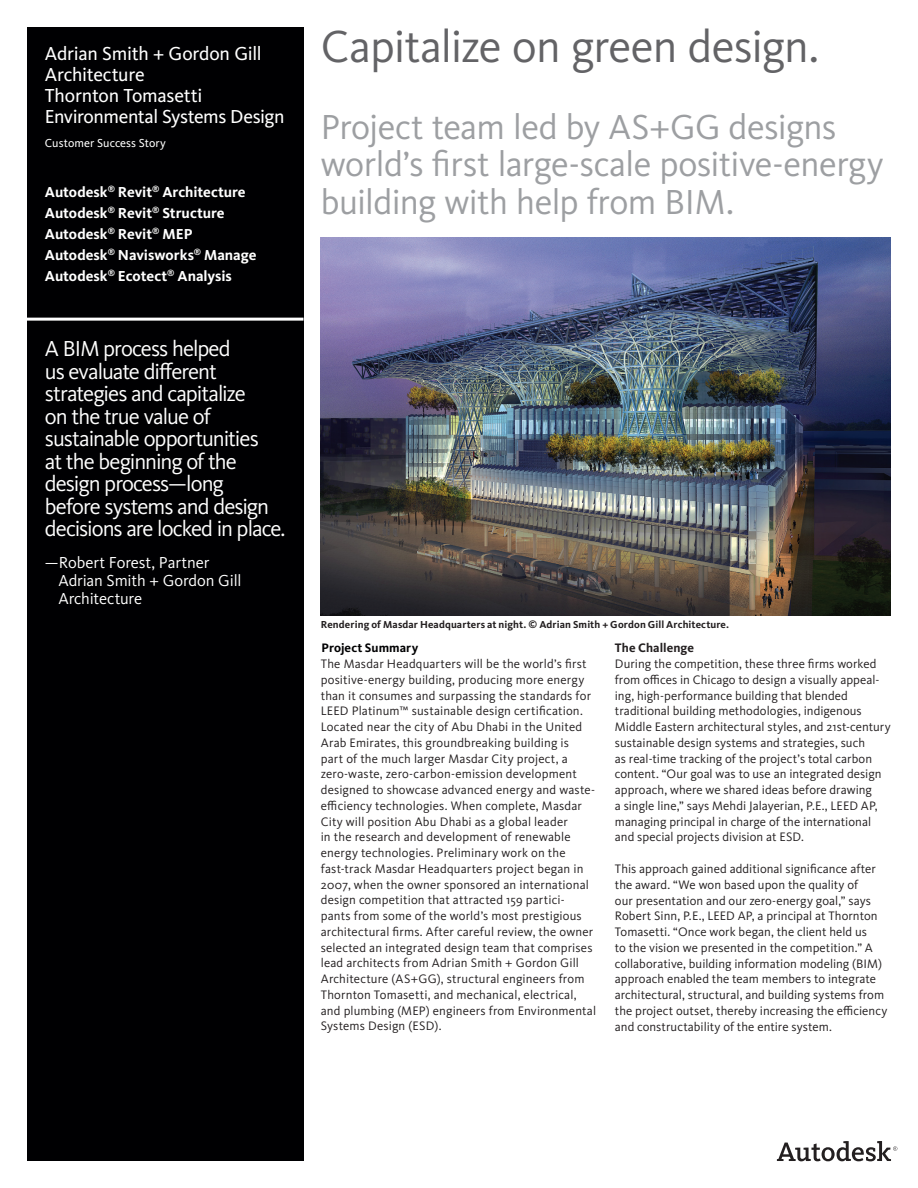
<style>
.page{position:relative;width:918px;height:1188px;background:#fff}
.page>*{position:absolute;margin:0;border:0;box-sizing:border-box;transform-origin:0 0}
.Cover_-_Headline{font:46.5px "Kievit Pro";letter-spacing:-.025em;color:#636366}
.Cover_-_Subhead{font:36px/37.5px "Kievit Pro";letter-spacing:-.015em;color:#9d9fa2}
.Quote_-_Front_Sideba{font:22.5px/22.5px "Kievit Pro";letter-spacing:-.045em;color:#fff}
.Sidebar_-_Customer_N{font:19.5px/21px "Kievit Pro";letter-spacing:-.015em;color:#fff}
.Quote_-_Attribution{font:16.5px/18px "Kievit Pro";letter-spacing:-.01em;color:#fff}
.Sidebar_-_Product_Na{font:700 15px "Kievit Pro";letter-spacing:-.005em;color:#fff}
.Body_-_Text{font:12.75px/15.8px "Kievit Pro";letter-spacing:.01em;color:#231f20}
.Body_-_Subhead{font:700 12.75px "Kievit Pro";letter-spacing:.005em;color:#000002}
.Sidebar_-_Customer_S{font:12px "Kievit Pro";letter-spacing:.005em;color:#fff}
.Common_-_caption_hea{font:700 10.5px "Kievit Pro";letter-spacing:.01em;color:#231f20}
.s1{font-weight:700}
</style>
<div class="page">
<img style="left:321px;top:238px;width:570px;height:378px">
<div style="left:27px;top:27px;width:276px;height:1134px;background:#000002"></div>
<hr style="left:27px;top:318px;width:276px;height:3px;background:#fff">
<svg style="left:777px;top:1141px;width:120px;height:20px"></svg>
<p class="Sidebar_-_Customer_N" style="left:45px;top:43px;width:218px">Adrian Smith + Gordon Gill<br>Architecture</p>
<p class="Sidebar_-_Customer_N" style="left:45px;top:85px;width:159px">Thornton Tomasetti</p>
<p class="Sidebar_-_Customer_N" style="left:45px;top:106px;width:241px">Environmental Systems Design</p>
<p class="Sidebar_-_Customer_S" style="left:45px;top:136px;width:123px">Customer Success Story</p>
<p class="Sidebar_-_Product_Na" style="left:45px;top:182px;width:202px">Autodesk<sup>®</sup> Revit<sup>®</sup> Architecture</p>
<p class="Sidebar_-_Product_Na" style="left:45px;top:204px;width:181px">Autodesk<sup>®</sup> Revit<sup>®</sup> Structure</p>
<p class="Sidebar_-_Product_Na" style="left:45px;top:225px;width:149px">Autodesk<sup>®</sup> Revit<sup>®</sup> MEP</p>
<p class="Sidebar_-_Product_Na" style="left:45px;top:246px;width:213px">Autodesk<sup>®</sup> Navisworks<sup>®</sup> Manage</p>
<p class="Sidebar_-_Product_Na" style="left:45px;top:267px;width:189px">Autodesk<sup>®</sup> Ecotect<sup>®</sup> Analysis</p>
<p class="Quote_-_Front_Sideba" style="left:45px;top:337px;width:242px">A BIM process helped<br>us evaluate different strategies and capitalize<br>on the true value of sustainable opportunities<br>at the beginning of the design process—long<br>before systems and design decisions are locked in place.</p>
<p class="Quote_-_Attribution" style="left:45px;top:553px;width:166px">—Robert Forest, Partner</p>
<p class="Quote_-_Attribution" style="left:58px;top:571px;width:184px">Adrian Smith + Gordon Gill<br>Architecture</p>
<p class="Cover_-_Headline" style="left:321px;top:19px;width:500px">Capitalize on green design.</p>
<p class="Cover_-_Subhead" style="left:321px;top:108px;width:564px">Project team led by AS+GG designs world’s first large-scale positive-energy building with help from BIM.</p>
<p class="Common_-_caption_hea" style="left:321px;top:618px;width:410px">Rendering of Masdar Headquarters at night. © Adrian Smith + Gordon Gill Architecture.</p>
<p class="Body_-_Subhead" style="left:322px;top:640px;width:98px">Project Summary</p>
<p class="Body_-_Text" style="left:321px;top:656px;width:277px">The Masdar Headquarters will be the world’s first positive-energy building, producing more energy than it consumes and surpassing the standards for LEED Platinum™ sustainable design certification.<br>Located near the city of Abu Dhabi in the United Arab Emirates, this groundbreaking building is<br>part of the much larger Masdar City project, a zero-waste, zero-carbon-emission development designed to showcase advanced energy and waste&shy;efficiency technologies. When complete, Masdar City will position Abu Dhabi as a global leader<br>in the research and development of renewable energy technologies. Preliminary work on the fast-track Masdar Headquarters project began in 2007, when the owner sponsored an international design competition that attracted 159 partici&shy;pants from some of the world’s most prestigious architectural firms. After careful review, the owner selected an integrated design team that comprises lead architects from Adrian Smith + Gordon Gill Architecture (AS+GG), structural engineers from Thornton Tomasetti, and mechanical, electrical, and plumbing (MEP) engineers from Environmental Systems Design (ESD).</p>
<p class="Body_-_Text" style="left:615px;top:640px;width:277px"><span class="s1">The Challenge<br></span>During the competition, these three firms worked from offices in Chicago to design a visually appeal&shy;ing, high-performance building that blended traditional building methodologies, indigenous Middle Eastern architectural styles, and 21st-century sustainable design systems and strategies, such<br>as real-time tracking of the project’s total carbon content. “Our goal was to use an integrated design approach, where we shared ideas before drawing<br>a single line,” says Mehdi Jalayerian, P.E., LEED AP, managing principal in charge of the international and special projects division at ESD.</p>
<p class="Body_-_Text" style="left:615px;top:861px;width:274px">This approach gained additional significance after the award. “We won based upon the quality of<br>our presentation and our zero-energy goal,” says Robert Sinn, P.E., LEED AP, a principal at Thornton Tomasetti. “Once work began, the client held us<br>to the vision we presented in the competition.” A collaborative, building information modeling (BIM) approach enabled the team members to integrate architectural, structural, and building systems from the project outset, thereby increasing the efficiency and constructability of the entire system.</p>
</div>
